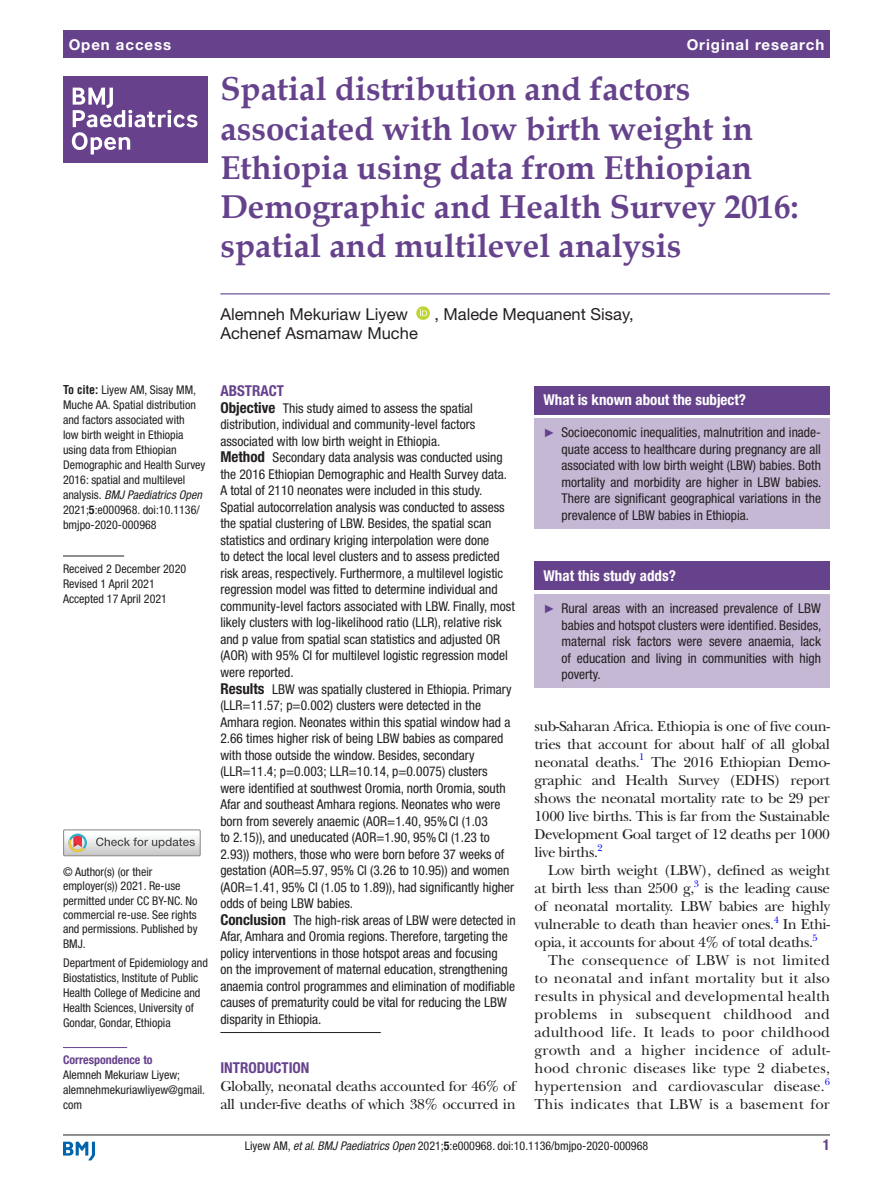
<style>
.page{position:relative;width:893px;height:1191px;background:#fff}
.page>*{position:absolute;margin:0;border:0;box-sizing:border-box;transform-origin:0 0}
.t1{font:700 33px/39px "Book Antiqua";color:#66428c}
.t2{font:16.5px "Helvetica Neue LT Std";color:#231f20}
.t3{font:15px/18px "New Baskerville";letter-spacing:-.025em;color:#231f20;text-align:justify}
.t4{font:700 condensed 15px "Helvetica Neue LT Std";color:#fff}
.t5{font:15px "New Baskerville";letter-spacing:.01em;color:#231f20}
.t6{font:700 15px "Helvetica Neue LT Std";letter-spacing:.065em;color:#fff}
.t7{font:700 condensed 15px "Helvetica Neue LT Std";color:#66428c}
.t8{font:condensed 13.5px/16.5px "Helvetica Neue LT Std";color:#231f20;text-align:justify}
.t9{font:condensed 12px/15px "Helvetica Neue LT Std";color:#231f20}
.t10{font:700 condensed 12px "Helvetica Neue LT Std";color:#66428c}
.t11{font:9.9px "New Baskerville";color:#00f}
.s1{font-family:"Helvetica LT Std";font-weight:700}
.s2{font-style:italic}
.s3{font-weight:700}
.s4{font-weight:700;font-size:15px}
.s5{font-family:"Arial";font-stretch:normal;font-size:12px;color:#66428c}
</style>
<div class="page">
<hr style="left:63px;top:1134px;width:767px;height:1px;background:#231f20">
<svg style="left:63px;top:1141px;width:32px;height:19px"></svg>
<div style="left:63px;top:31px;width:767px;height:27px;background:#66428c"></div>
<hr style="left:220px;top:293px;width:610px;height:1px;background:#66428c">
<svg style="left:416px;top:306px;width:14px;height:14px"></svg>
<hr style="left:63px;top:555px;width:61px;height:1px;background:#231f20">
<hr style="left:63px;top:1047px;width:64px;height:1px;background:#66428c">
<div style="left:63px;top:829px;width:138px;height:27px;border:1px solid #969090"></div>
<svg style="left:64px;top:830px;width:136px;height:25px"></svg>
<div style="left:63px;top:76px;width:144px;height:87px;background:#67418b"></div>
<svg style="left:72px;top:88px;width:125px;height:66px"></svg>
<hr style="left:220px;top:1032px;width:161px;height:1px;background:#231f20">
<div style="left:535px;top:386px;width:295px;height:28px;background:#66428c"></div>
<div style="left:535px;top:418px;width:295px;height:110px;background:#c4b8d4"></div>
<div style="left:535px;top:561px;width:295px;height:29px;background:#66428c"></div>
<div style="left:535px;top:594px;width:295px;height:94px;background:#c4b8d4"></div>
<p class="t6" style="left:69px;top:35px;width:104px">Open access</p>
<p class="t6" style="left:687px;top:35px;width:139px">Original research</p>
<h1 class="t1" style="left:220px;top:70px;width:580px">Spatial distribution and factors associated with low birth weight in Ethiopia using data from Ethiopian Demographic and Health Survey 2016: spatial and multilevel analysis</h1>
<p class="t2" style="left:220px;top:304px;width:189px">Alemneh Mekuriaw Liyew</p>
<p class="t2" style="left:434px;top:304px;width:201px">, Malede Mequanent Sisay,</p>
<p class="t2" style="left:220px;top:324px;width:199px">Achenef Asmamaw Muche</p>
<p class="t9" style="left:63px;top:382px;width:144px"><span class="s1">To cite:</span> Liyew AM, Sisay MM,<br>Muche AA. Spatial distribution and factors associated with<br>low birth weight in Ethiopia using data from Ethiopian<br>Demographic and Health Survey<br>2016: spatial and multilevel analysis. <span class="s2">BMJ Paediatrics Open<br></span>2021;<span class="s3">5</span>:e000968. doi:10.1136/ bmjpo-2020-000968</p>
<p class="t9" style="left:63px;top:561px;width:125px">Received 2 December 2020<br>Revised 1 April 2021<br>Accepted 17 April 2021</p>
<p class="t9" style="left:63px;top:864px;width:136px;line-height:14.4px">© Author(s) (or their employer(s)) 2021. Re-use permitted under CC BY-NC. No commercial re-use. See rights and permissions. Published by<br>BMJ.</p>
<p class="t9" style="left:63px;top:955px;width:146px">Department of Epidemiology and<br>Biostatistics, Institute of Public<br>Health College of Medicine and<br>Health Sciences, University of<br>Gondar, Gondar, Ethiopia</p>
<p class="t10" style="left:63px;top:1053px;width:91px">Correspondence to</p>
<p class="t9" style="left:63px;top:1067px;width:144px">Alemneh Mekuriaw Liyew; alemnehmekuriawliyew@gmail. com</p>
<p class="t7" style="left:220px;top:382px;width:65px">ABSTRACT</p>
<p class="t8" style="left:220px;top:400px;width:297px;text-align:left"><span class="s4">Objective</span> This study aimed to assess the spatial distribution, individual and community-level factors associated with low birth weight in Ethiopia.<br><span class="s4">Method</span> Secondary data analysis was conducted using the 2016 Ethiopian Demographic and Health Survey data.<br>A total of 2110 neonates were included in this study.<br>Spatial autocorrelation analysis was conducted to assess the spatial clustering of LBW. Besides, the spatial scan statistics and ordinary kriging interpolation were done<br>to detect the local level clusters and to assess predicted risk areas, respectively. Furthermore, a multilevel logistic regression model was fitted to determine individual and community-level factors associated with LBW. Finally, most likely clusters with log-likelihood ratio (LLR), relative risk and p value from spatial scan statistics and adjusted OR (AOR) with 95% CI for multilevel logistic regression model were reported.<br><span class="s4">Results</span> LBW was spatially clustered in Ethiopia. Primary (LLR=11.57; p=0.002) clusters were detected in the Amhara region. Neonates within this spatial window had a 2.66 times higher risk of being LBW babies as compared with those outside the window. Besides, secondary (LLR=11.4; p=0.003; LLR=10.14, p=0.0075) clusters<br>were identified at southwest Oromia, north Oromia, south Afar and southeast Amhara regions. Neonates who were born from severely anaemic (AOR=1.40, 95%CI (1.03<br>to 2.15)), and uneducated (AOR=1.90, 95%CI (1.23 to 2.93)) mothers, those who were born before 37 weeks of gestation (AOR=5.97, 95% CI (3.26 to 10.95)) and women (AOR=1.41, 95% CI (1.05 to 1.89)), had significantly higher odds of being LBW babies.<br><span class="s4">Conclusion</span> The high-risk areas of LBW were detected in Afar, Amhara and Oromia regions. Therefore, targeting the policy interventions in those hotspot areas and focusing<br>on the improvement of maternal education, strengthening anaemia control programmes and elimination of modifiable causes of prematurity could be vital for reducing the LBW disparity in Ethiopia.</p>
<p class="t7" style="left:220px;top:1059px;width:91px">INTRODUCTION</p>
<p class="t3" style="left:220px;top:1077px;width:297px">Globally, neonatal deaths accounted for 46% of all under-five deaths of which 38% occurred in</p>
<p class="t4" style="left:544px;top:391px;width:204px">What is known about the subject?</p>
<p class="t8" style="left:562px;top:424px;width:261px;text-indent:-18px"><span class="s5">►</span> Socioeconomic inequalities, malnutrition and inade&shy;quate access to healthcare during pregnancy are all associated with low birth weight (LBW) babies. Both mortality and morbidity are higher in LBW babies.<br>There are significant geographical variations in the prevalence of LBW babies in Ethiopia.</p>
<p class="t4" style="left:544px;top:567px;width:134px">What this study adds?</p>
<p class="t8" style="left:562px;top:600px;width:261px;text-indent:-18px"><span class="s5">►</span> Rural areas with an increased prevalence of LBW babies and hotspot clusters were identified. Besides, maternal risk factors were severe anaemia, lack of education and living in communities with high poverty.</p>
<p class="t3" style="left:535px;top:717px;width:297px">sub-Saharan Africa. Ethiopia is one of five coun&shy;tries that account for about half of all global neonatal deaths.</p>
<p class="t11" style="left:639px;top:751px;width:7px">1</p>
<p class="t3" style="left:535px;top:753px;width:297px;text-indent:117px">The 2016 Ethiopian Demo&shy;graphic and Health Survey (EDHS) report shows the neonatal mortality rate to be 29 per 1000 live births. This is far from the Sustainable Development Goal target of 12 deaths per 1000 live births.</p>
<p class="t11" style="left:597px;top:841px;width:7px">2</p>
<p class="t3" style="left:535px;top:861px;width:297px;text-indent:14px">Low birth weight (LBW), defined as weight at birth less than 2500 g,</p>
<p class="t11" style="left:694px;top:877px;width:7px">3</p>
<p class="t3" style="left:535px;top:879px;width:297px;text-indent:170px">is the leading cause of neonatal mortality. LBW babies are highly vulnerable to death than heavier ones.</p>
<p class="t11" style="left:774px;top:913px;width:7px">4</p>
<p class="t3" style="left:535px;top:915px;width:297px;text-indent:248px">In Ethi&shy;opia, it accounts for about 4% of total deaths.</p>
<p class="t11" style="left:812px;top:931px;width:7px">5</p>
<p class="t3" style="left:535px;top:951px;width:297px;text-indent:14px">The consequence of LBW is not limited to neonatal and infant mortality but it also results in physical and developmental health problems in subsequent childhood and adulthood life. It leads to poor childhood growth and a higher incidence of adult&shy;hood chronic diseases like type 2 diabetes, hypertension and cardiovascular disease.</p>
<p class="t11" style="left:825px;top:1075px;width:7px">6</p>
<p class="t5" style="left:535px;top:1095px;width:297px">This indicates that LBW is a basement for</p>
<p class="t9" style="left:245px;top:1137px;width:405px">Liyew AM, <span class="s2">et al</span>. <span class="s2">BMJ Paediatrics Open</span> 2021;<span class="s3">5</span>:e000968. doi:10.1136/bmjpo-2020-000968</p>
<p class="t7" style="left:823px;top:1135px;width:9px">1</p>
</div>
